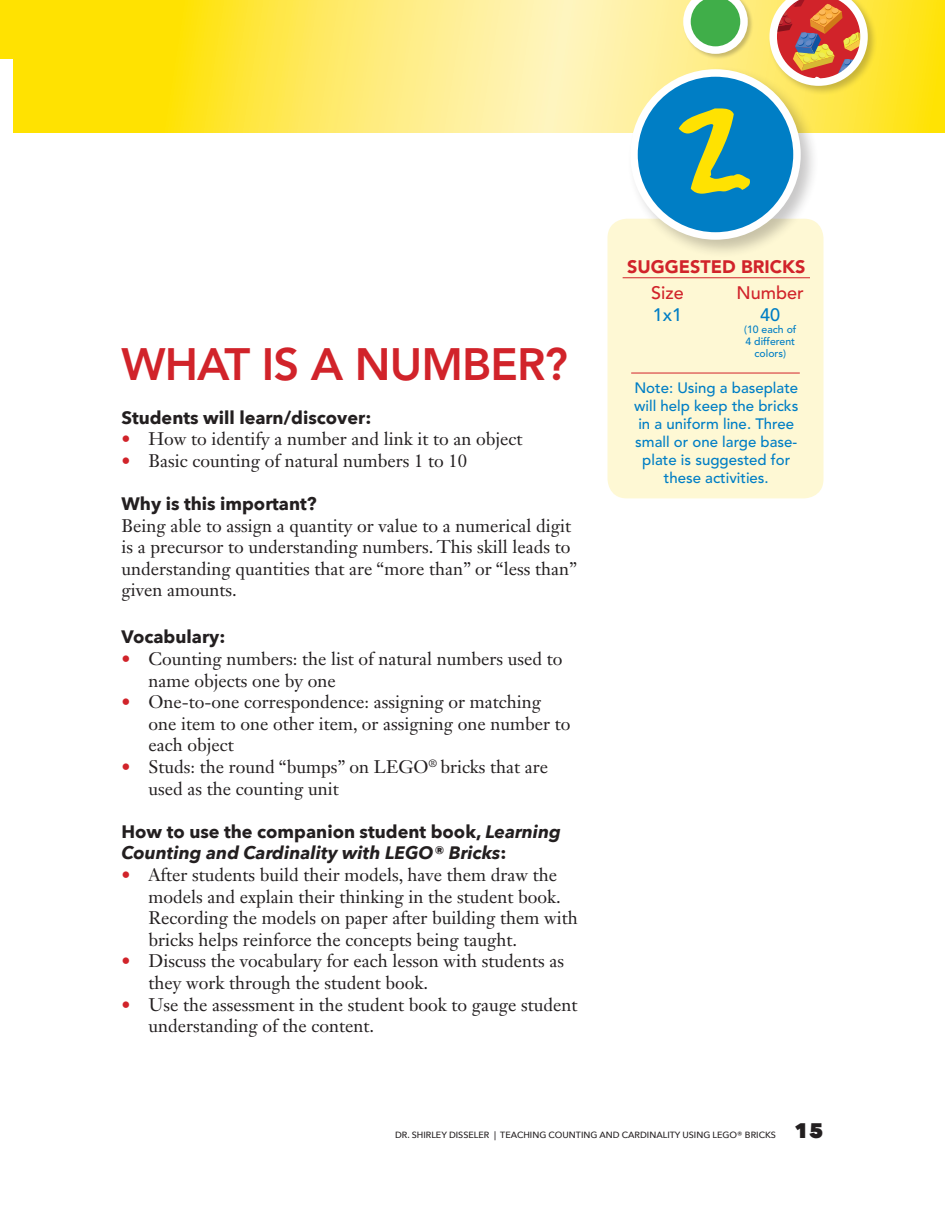
<style>
.page{position:relative;width:945px;height:1215px;background:#fff}
.page>*{position:absolute;margin:0;border:0;box-sizing:border-box;transform-origin:0 0}
.t1{font:150px "Wichita Condensed Unpretentious";color:#ffe201}
.t2{font:800 45px "Avenir";letter-spacing:-.02em;color:#d1232a}
.t3{font:800 21px "Avenir Next";color:#231f20}
.t4{font:18px/21.6px "Janson Text LT Std";color:#231f20}
.t5{font:italic 700 18px/21.6px "Avenir Next";color:#231f20}
.t6{font:700 18px "Avenir Next";color:#231f20}
.t7{font:900 18px "Avenir";color:#d1232a}
.t8{font:500 18px "Avenir";color:#d1232a}
.t9{font:500 18px "Avenir";color:#007ec5}
.t10{font:500 15px/18px "Avenir";color:#007ec5;text-align:center}
.t11{font:500 10.5px/12px "Avenir";color:#007ec5;text-align:center}
.t12{font:500 9px "Avenir Next";color:#231f20}
.s1{font-family:"Avenir Next";font-weight:700;color:#d1232a}
.s2{font-style:normal}
</style>
<div class="page">
<svg style="left:14px;top:0;width:931px;height:132px;background:#fee956"></svg>
<div style="left:683px;top:0;width:71px;height:60px;background:#231f20;opacity:.25"></div>
<svg style="left:656px;top:0;width:97px;height:58px"></svg>
<div style="left:768px;top:0;width:110px;height:96px;background:#231f20;opacity:.25"></div>
<svg style="left:761px;top:0;width:131px;height:90px;background:#e1a059"></svg>
<div style="left:0;top:0;width:14px;height:59px;background:#ffe201"></div>
<div style="left:608px;top:219px;width:216px;height:279px;background:#fef8d4;border-radius:19px"></div>
<div style="left:627px;top:66px;width:193px;height:193px;background:#231f20;opacity:.25"></div>
<div style="left:634px;top:73px;width:163px;height:163px;background:#007ec5;border-radius:50%"></div>
<div style="left:630px;top:69px;width:171px;height:171px;border:8px solid #fff;border-radius:50%"></div>
<hr style="left:623px;top:278px;width:187px;height:1px;background:#d1232a">
<hr style="left:631px;top:373px;width:169px;height:1px;background:#d1232a">
<h2 class="t2" style="left:122px;top:338px;width:448px">WHAT IS A NUMBER?</h2>
<p class="t6" style="left:122px;top:406px;width:251px">Students will learn/discover:</p>
<p class="t4" style="left:122px;top:428px;width:402px"><span class="s1">•</span> How to identify a number and link it to an object</p>
<p class="t4" style="left:122px;top:450px;width:347px"><span class="s1">•</span> Basic counting of natural numbers 1 to 10</p>
<p class="t6" style="left:122px;top:492px;width:197px">Why is this important?</p>
<p class="t4" style="left:122px;top:514px;width:457px">Being able to assign a quantity or value to a numerical digit is a precursor to understanding numbers. This skill leads to understanding quantities that are “more than” or “less than” given amounts.</p>
<p class="t6" style="left:122px;top:625px;width:105px">Vocabulary:</p>
<p class="t4" style="left:148px;top:648px;width:415px;text-indent:-27px"><span class="s1">•</span> Counting numbers: the list of natural numbers used to name objects one by one</p>
<p class="t4" style="left:148px;top:691px;width:423px;text-indent:-27px"><span class="s1">•</span> One-to-one correspondence: assigning or matching one item to one other item, or assigning one number to each object</p>
<p class="t4" style="left:149px;top:756px;width:401px;text-indent:-27px"><span class="s1">•</span> Studs: the round “bumps” on LEGO<sup>®</sup> bricks that are used as the counting unit</p>
<p class="t5" style="left:122px;top:821px;width:441px"><span class="s2">How to use the companion student book,</span> Learning<br>Counting and Cardinality with LEGO® Bricks<span class="s2">:</span></p>
<p class="t4" style="left:149px;top:864px;width:431px;text-indent:-27px"><span class="s1">•</span> After students build their models, have them draw the models and explain their thinking in the student book.<br>Recording the models on paper after building them with bricks helps reinforce the concepts being taught.</p>
<p class="t4" style="left:149px;top:950px;width:417px;text-indent:-27px"><span class="s1">•</span> Discuss the vocabulary for each lesson with students as they work through the student book.</p>
<p class="t4" style="left:149px;top:993px;width:430px;text-indent:-27px"><span class="s1">•</span> Use the assessment in the student book to gauge student understanding of the content.</p>
<h1 class="t1" style="left:679px;top:47px;width:74px">2</h1>
<p class="t7" style="left:627px;top:256px;width:180px">SUGGESTED BRICKS</p>
<p class="t8" style="left:651px;top:283px;width:34px">Size</p>
<p class="t8" style="left:737px;top:283px;width:69px">Number</p>
<p class="t9" style="left:653px;top:304px;width:31px">1x1</p>
<p class="t9" style="left:760px;top:304px;width:22px">40</p>
<p class="t11" style="left:744px;top:323px;width:54px">(10 each of<br>4 different colors)</p>
<p class="t10" style="left:634px;top:379px;width:166px">Note: Using a baseplate will help keep the bricks in a uniform line. Three small or one large base&shy;plate is suggested for these activities.</p>
<p class="t12" style="left:395px;top:1129px;width:383px">DR. SHIRLEY DISSELER | TEACHING COUNTING AND CARDINALITY USING LEGO® BRICKS</p>
<p class="t3" style="left:794px;top:1117px;width:31px">15</p>
</div>
